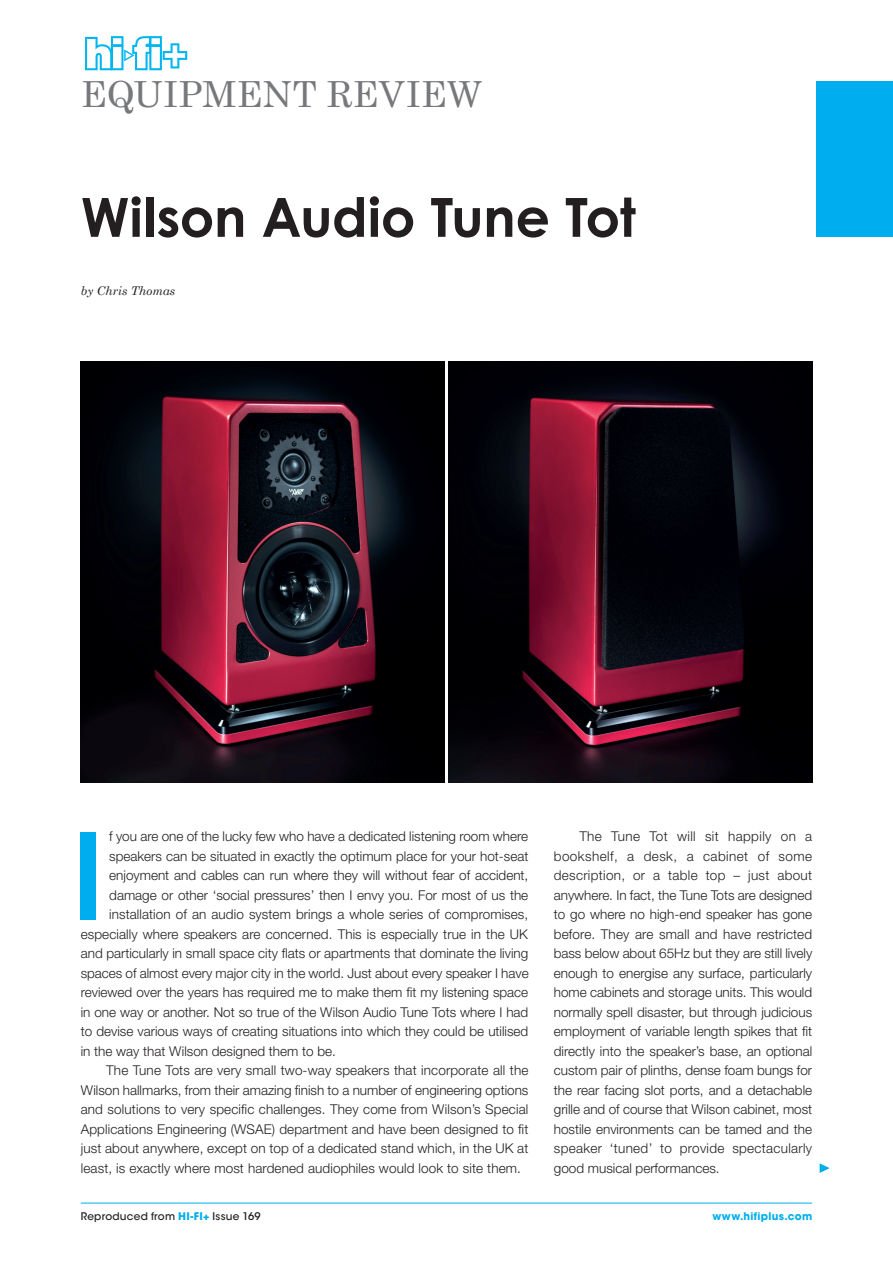
<style>
.page{position:relative;width:893px;height:1263px;background:#fff}
.page>*{position:absolute;margin:0;border:0;box-sizing:border-box;transform-origin:0 0}
.t1{font:500 122.7px "Helvetica Neue LT Std";color:#00aeef}
.t2{font:700 54px "Century Gothic";letter-spacing:-.005em;color:#231f20}
.t3{font:36px "Century Schoolbook";color:#76787b}
.t4{font:300 13.5px/19.5px "Helvetica Neue LT Std";color:#231f20;text-align:justify}
.t5{font:italic 12px "Century Schoolbook";color:#231f20}
.t6{font:500 10.5px "ITC Avant Garde Std";letter-spacing:.02em;color:#231f20}
.t7{font:700 10.5px "ITC Avant Garde Std";letter-spacing:.03em;color:#00aeef}
.s1{font-weight:700;color:#00aeef}
</style>
<div class="page">
<img style="left:81px;top:361px;width:363px;height:422px">
<img style="left:449px;top:361px;width:363px;height:422px">
<svg style="left:820px;top:1163px;width:10px;height:10px"></svg>
<div style="left:816px;top:81px;width:77px;height:156px;background:#00aeef"></div>
<svg style="left:85px;top:36px;width:102px;height:34px"></svg>
<hr style="left:81px;top:1203px;width:731px;height:1px;background:#00aeef">
<h3 class="t3" style="left:81px;top:72px;width:403px">EQUIPMENT REVIEW</h3>
<h2 class="t2" style="left:81px;top:183px;width:557px">Wilson Audio Tune Tot</h2>
<p class="t5" style="left:81px;top:284px;width:96px">by Chris Thomas</p>
<h1 class="t1" style="left:71px;top:802px;width:36px">I</h1>
<p class="t4" style="left:109px;top:826px;width:420px">f you are one of the lucky few who have a dedicated listening room where</p>
<p class="t4" style="left:109px;top:846px;width:421px">speakers can be situated in exactly the optimum place for your hot-seat</p>
<p class="t4" style="left:109px;top:865px;width:421px">enjoyment and cables can run where they will without fear of accident,</p>
<p class="t4" style="left:109px;top:885px;width:420px">damage or other ‘social pressures’ then I envy you. For most of us the</p>
<p class="t4" style="left:109px;top:904px;width:420px">installation of an audio system brings a whole series of compromises,</p>
<p class="t4" style="left:81px;top:924px;width:449px">especially where speakers are concerned. This is especially true in the UK</p>
<p class="t4" style="left:81px;top:943px;width:449px">and particularly in small space city flats or apartments that dominate the living</p>
<p class="t4" style="left:81px;top:963px;width:449px">spaces of almost every major city in the world. Just about every speaker I have</p>
<p class="t4" style="left:81px;top:982px;width:449px">reviewed over the years has required me to make them fit my listening space</p>
<p class="t4" style="left:81px;top:1002px;width:449px">in one way or another. Not so true of the Wilson Audio Tune Tots where I had</p>
<p class="t4" style="left:81px;top:1021px;width:449px">to devise various ways of creating situations into which they could be utilised</p>
<p class="t4" style="left:81px;top:1041px;width:257px">in the way that Wilson designed them to be.</p>
<p class="t4" style="left:106px;top:1060px;width:424px">The Tune Tots are very small two-way speakers that incorporate all the</p>
<p class="t4" style="left:81px;top:1080px;width:449px">Wilson hallmarks, from their amazing finish to a number of engineering options</p>
<p class="t4" style="left:81px;top:1099px;width:449px">and solutions to very specific challenges. They come from Wilson’s Special</p>
<p class="t4" style="left:81px;top:1119px;width:449px">Applications Engineering (WSAE) department and have been designed to fit</p>
<p class="t4" style="left:81px;top:1138px;width:449px">just about anywhere, except on top of a dedicated stand which, in the UK at</p>
<p class="t4" style="left:81px;top:1158px;width:442px">least, is exactly where most hardened audiophiles would look to site them.</p>
<p class="t4" style="left:554px;top:826px;width:260px;text-indent:26px">The Tune Tot will sit happily on a bookshelf, a desk, a cabinet of some description, or a table top – just about anywhere. In fact, the Tune Tots are designed to go where no high-end speaker has gone before. They are small and have restricted bass below about 65Hz but they are still lively enough to energise any surface, particularly home cabinets and storage units. This would normally spell disaster, but through judicious employment of variable length spikes that fit directly into the speaker’s base, an optional custom pair of plinths, dense foam bungs for the rear facing slot ports, and a detachable grille and of course that Wilson cabinet, most hostile environments can be tamed and the speaker ‘tuned’ to provide spectacularly good musical performances.</p>
<p class="t6" style="left:81px;top:1210px;width:181px">Reproduced from <span class="s1">HI-FI+</span> Issue 169</p>
<p class="t7" style="left:712px;top:1210px;width:101px">www.hifiplus.com</p>
</div>
